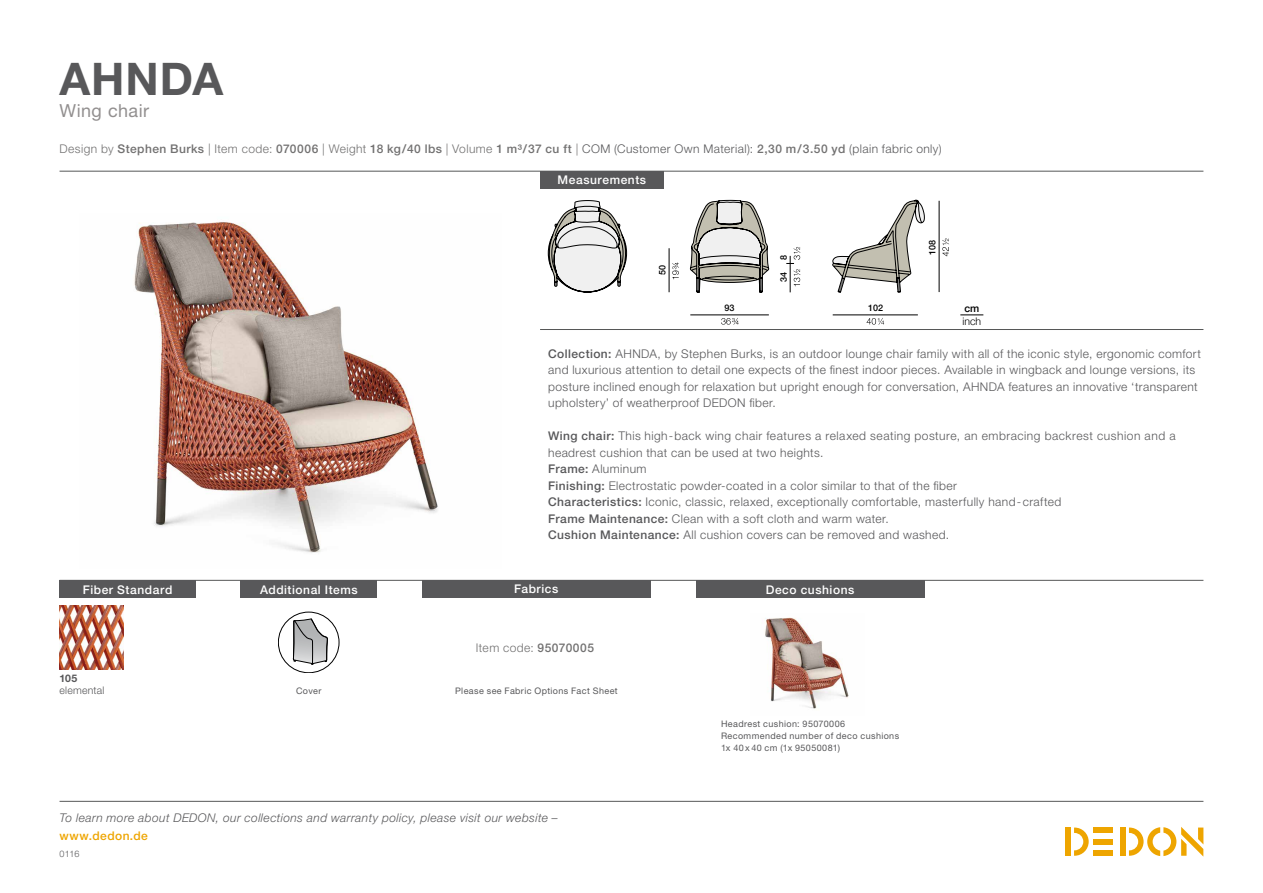
<style>
.page{position:relative;width:1263px;height:893px;background:#fff}
.page>*{position:absolute;margin:0;border:0;box-sizing:border-box;transform-origin:0 0}
.t1{font:700 45px "Helvetica Neue LT";letter-spacing:.02em;color:#58585a}
.t2{font:18px "Helvetica Neue LT";letter-spacing:.025em;color:#928f8f}
.t3{font:300 12px/16.5px "Helvetica Neue LT";letter-spacing:.035em;color:#58585a}
.t4{font:500 12px "Helvetica Neue LT";letter-spacing:.035em;color:#727171}
.t5{font:italic 300 12px "Helvetica Neue LT";letter-spacing:.035em;color:#58585a}
.t6{font:500 12px "Helvetica Neue LT";letter-spacing:.045em;color:#fff}
.t7{font:300 12px "Helvetica Neue LT";letter-spacing:.035em;color:#727171}
.t8{font:500 12px "Helvetica Neue LT";letter-spacing:.035em;color:#eea500}
.t9{font:300 10.5px "Helvetica Neue LT";letter-spacing:.02em;color:#58585a}
.t10{font:300 10.5px "Helvetica Neue";color:#010101}
.t11{font:700 10.5px "Helvetica Neue LT";color:#58585a}
.t12{font:500 10.5px "Helvetica Neue";color:#010101}
.t13{font:9px/12px "Helvetica Neue LT";letter-spacing:.045em;color:#58585a}
.t14{font:500 9px "Helvetica Neue";color:#010101}
.t15{font:300 9px "Helvetica Neue LT";color:#58585a}
.s1{font-weight:300}
.s2{font-weight:300;color:#58585a}
.s3{font-weight:500}
</style>
<div class="page">
<div style="left:1120px;top:827px;width:5px;height:29px;background:#eea500"></div>
<div style="left:1094px;top:827px;width:19px;height:6px;background:#eea500"></div>
<div style="left:1094px;top:850px;width:19px;height:6px;background:#eea500"></div>
<div style="left:1094px;top:839px;width:19px;height:5px;background:#eea500"></div>
<svg style="left:1074px;top:827px;width:15px;height:29px"></svg>
<div style="left:1065px;top:827px;width:6px;height:29px;background:#eea500"></div>
<svg style="left:1129px;top:827px;width:74px;height:29px"></svg>
<hr style="left:60px;top:801px;width:1143px;height:1px;background:#565757">
<img style="left:134px;top:222px;width:304px;height:331px">
<img style="left:60px;top:605px;width:63px;height:64px">
<hr style="left:60px;top:580px;width:1143px;height:1px;background:#565757">
<hr style="left:60px;top:171px;width:1143px;height:1px;background:#565757">
<hr style="left:540px;top:329px;width:663px;height:1px;background:#565757">
<div style="left:540px;top:171px;width:124px;height:17px;background:#58585a"></div>
<div style="left:60px;top:580px;width:136px;height:18px;background:#58585a"></div>
<div style="left:422px;top:580px;width:228px;height:17px;background:#58585a"></div>
<div style="left:241px;top:580px;width:136px;height:18px;background:#58585a"></div>
<div style="left:278px;top:612px;width:61px;height:61px;border:1px solid #000;border-radius:50%"></div>
<svg style="left:293px;top:619px;width:35px;height:46px"></svg>
<svg style="left:960px;top:315px;width:23px;height:1px"></svg>
<hr style="left:833px;top:315px;width:85px;height:1px;background:#010101">
<svg style="left:867px;top:318px;width:17px;height:7px"></svg>
<hr style="left:939px;top:201px;width:1px;height:91px;background:#010101">
<svg style="left:942px;top:239px;width:7px;height:17px"></svg>
<hr style="left:669px;top:248px;width:1px;height:44px;background:#010101">
<svg style="left:672px;top:262px;width:7px;height:17px"></svg>
<hr style="left:790px;top:256px;width:1px;height:36px;background:#010101">
<svg style="left:786px;top:247px;width:14px;height:39px"></svg>
<svg style="left:832px;top:200px;width:93px;height:93px"></svg>
<svg style="left:690px;top:200px;width:79px;height:125px"></svg>
<svg style="left:548px;top:200px;width:79px;height:92px"></svg>
<div style="left:696px;top:580px;width:228px;height:18px;background:#58585a"></div>
<img style="left:765px;top:617px;width:84px;height:92px">
<h1 class="t1" style="left:60px;top:51px;width:165px">AHNDA</h1>
<h2 class="t2" style="left:60px;top:100px;width:91px">Wing chair</h2>
<p class="t4" style="left:60px;top:142px;width:884px"><span class="s1">Design by</span> Stephen Burks <span class="s1">| Item code:</span> 070006 <span class="s1">| Weight</span> 18 kg/40 lbs <span class="s1">| Volume</span> 1 m³/37 cu ft <span class="s1">|</span> <span class="s2">COM (Customer Own Material):</span> 2,30 m/3.50 yd <span class="s2">(plain fabric only)</span></p>
<p class="t6" style="left:558px;top:173px;width:90px">Measurements</p>
<p class="t14" style="left:655px;top:275px;width:12px;rotate:-90deg">50</p>
<p class="t14" style="left:725px;top:301px;width:12px">93</p>
<p class="t14" style="left:776px;top:260px;width:7px;rotate:-90deg">8</p>
<p class="t14" style="left:776px;top:282px;width:12px;rotate:-90deg">34</p>
<p class="t14" style="left:868px;top:301px;width:17px">102</p>
<p class="t14" style="left:925px;top:255px;width:17px;rotate:-90deg">108</p>
<p class="t12" style="left:964px;top:300px;width:16px">cm</p>
<p class="t10" style="left:962px;top:313px;width:20px">inch</p>
<p class="t6" style="left:83px;top:582px;width:91px">Fiber Standard</p>
<p class="t11" style="left:60px;top:671px;width:19px">105</p>
<p class="t9" style="left:60px;top:684px;width:46px">elemental</p>
<p class="t6" style="left:260px;top:582px;width:99px">Additional Items</p>
<p class="t13" style="left:296px;top:685px;width:27px">Cover</p>
<p class="t3" style="left:548px;top:345px;width:654px"><span class="s3">Collection:</span> AHNDA, by Stephen Burks, is an outdoor lounge chair family with all of the iconic style, ergonomic comfort and luxurious attention to detail one expects of the finest indoor pieces. Available in wingback and lounge versions, its posture inclined enough for relaxation but upright enough for conversation, AHNDA features an innovative ‘transparent upholstery’ of weatherproof DEDON fiber.</p>
<p class="t3" style="left:548px;top:427px;width:629px"><span class="s3">Wing chair:</span> This high-back wing chair features a relaxed seating posture, an embracing backrest cushion and a headrest cushion that can be used at two heights.<br><span class="s3">Frame:</span> Aluminum<br><span class="s3">Finishing:</span> Electrostatic powder-coated in a color similar to that of the fiber<br><span class="s3">Characteristics:</span> Iconic, classic, relaxed, exceptionally comfortable, masterfully hand-crafted<br><span class="s3">Frame Maintenance:</span> Clean with a soft cloth and warm water.<br><span class="s3">Cushion Maintenance:</span> All cushion covers can be removed and washed.</p>
<p class="t6" style="left:514px;top:582px;width:46px">Fabrics</p>
<p class="t7" style="left:476px;top:640px;width:120px">Item code: <span class="s3">95070005</span></p>
<p class="t13" style="left:455px;top:684px;width:164px">Please see Fabric Options Fact Sheet</p>
<p class="t6" style="left:766px;top:582px;width:90px">Deco cushions</p>
<p class="t13" style="left:721px;top:718px;width:180px">Headrest cushion: 95070006<br>Recommended number of deco cushions<br>1x 40 x 40 cm (1x 95050081)</p>
<p class="t5" style="left:60px;top:811px;width:500px">To learn more about DEDON, our collections and warranty policy, please visit our website –</p>
<p class="t8" style="left:60px;top:829px;width:90px">www.dedon.de</p>
<p class="t15" style="left:60px;top:848px;width:21px">0116</p>
</div>
